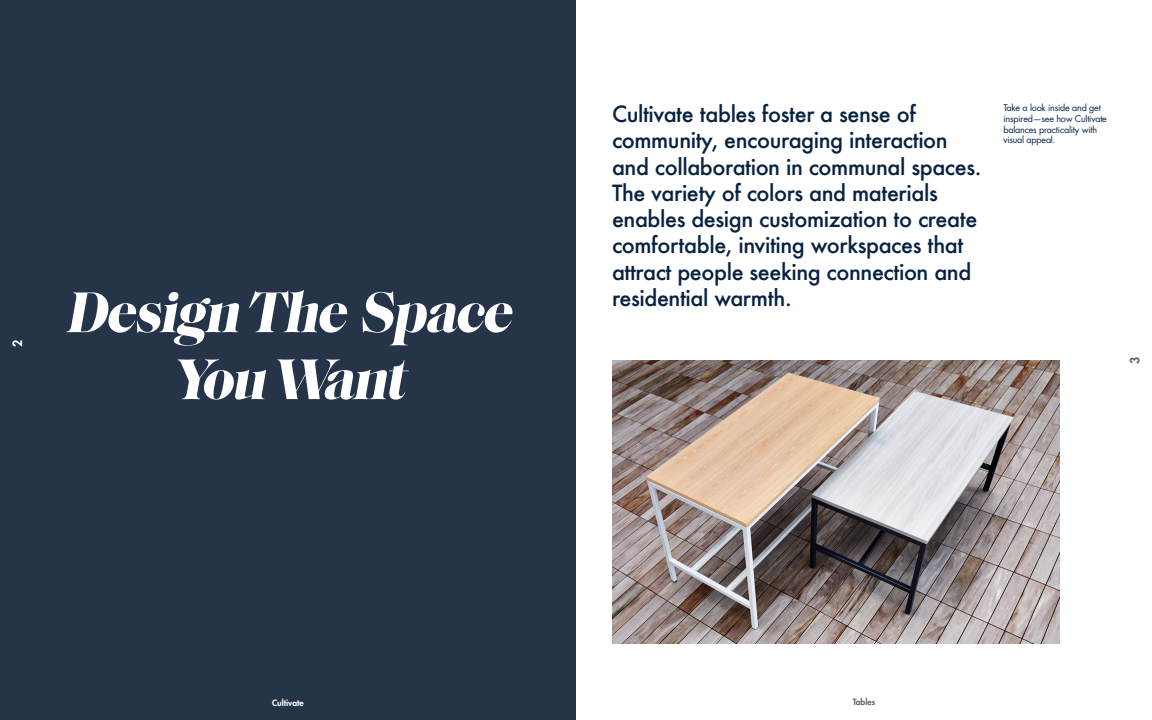
<style>
.page{position:relative;width:1152px;height:720px;background:#fff}
.page>*{position:absolute;margin:0;border:0;box-sizing:border-box;transform-origin:0 0}
.t1{font:italic 700 58.3px/67px "Saol Display";color:#fff;text-align:center}
.t2{font:500 21.7px/26.3px "Futura";letter-spacing:-.02em;color:#072241}
.t3{font:800 12.5px "Futura";color:#596670}
.t4{font:800 12.5px "Futura";color:#fff}
.t5{font:9px/10.8px "Futura";letter-spacing:-.025em;color:#072241}
.t6{font:800 8.5px "Futura";color:#fff}
.t7{font:800 8.5px "Futura";color:#596670}
</style>
<div class="page">
<div style="left:0;top:0;width:576px;height:720px;background:#26344a"></div>
<img style="left:612px;top:360px;width:448px;height:284px">
<p class="t4" style="left:10px;top:347px;width:9px;rotate:-90deg">2</p>
<h1 class="t1" style="left:65px;top:274px;width:461px">Design TheSpace<br>You Want</h1>
<p class="t2" style="left:612px;top:100px;width:371px">Cultivate tables foster a sense of community, encouraging interaction and collaboration in communal spaces.<br>The variety of colors and materials enables design customization to create comfortable, inviting workspaces that attract people seeking connection and residential warmth.</p>
<p class="t5" style="left:1004px;top:102px;width:105px">Take a look inside and get inspired—see how Cultivate balances practicality with visual appeal.</p>
<p class="t3" style="left:1127px;top:364px;width:9px;rotate:-90deg">3</p>
<p class="t6" style="left:272px;top:698px;width:33px">Cultivate</p>
<p class="t7" style="left:853px;top:697px;width:24px">Tables</p>
</div>
